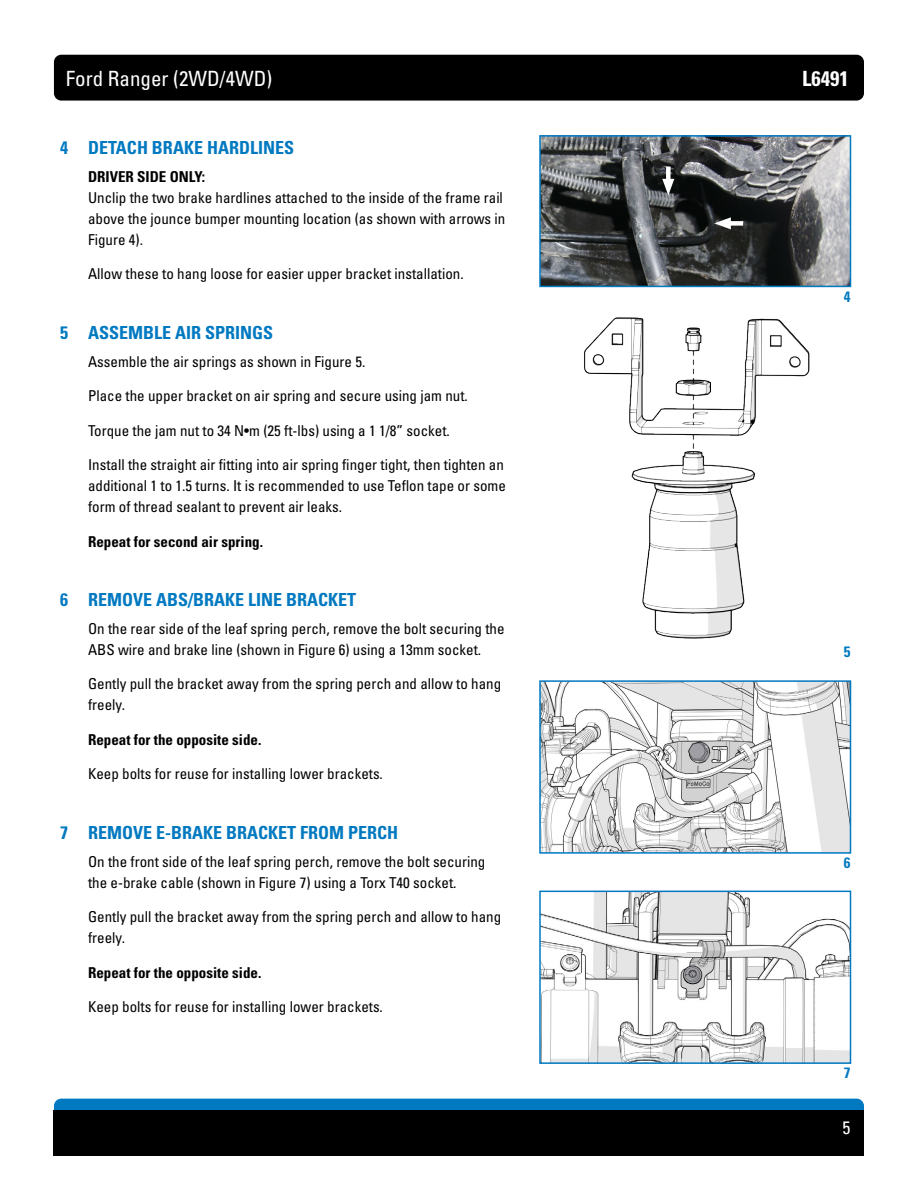
<style>
.page{position:relative;width:918px;height:1188px;background:#fff}
.page>*{position:absolute;margin:0;border:0;box-sizing:border-box;transform-origin:0 0}
.t1{font:condensed 21px "Univers LT Std";color:#fff}
.t2{font:700 condensed 21px "Univers LT Std";color:#fff}
.t3{font:700 condensed 18px "Univers LT Std";color:#0079c1}
.t4{font:condensed 18px "Univers LT Std";color:#fff}
.t5{font:condensed 15px/21px "Univers LT Std";color:#000}
.t6{font:700 condensed 15px "Univers LT Std";color:#000}
.t7{font:700 condensed 15px "Univers LT Std";color:#0079c1}
</style>
<div class="page">
<div style="left:54px;top:55px;width:810px;height:46px;background:#000;border-radius:7px"></div>
<div style="left:54px;top:1099px;width:810px;height:45px;background:#0079c1;border-radius:7px"></div>
<div style="left:54px;top:1110px;width:810px;height:46px;background:#000"></div>
<img style="left:542px;top:683px;width:306px;height:168px">
<div style="left:539px;top:680px;width:312px;height:174px;border:2px solid #0079c1"></div>
<img style="left:584px;top:317px;width:226px;height:322px">
<img style="left:542px;top:138px;width:306px;height:146px">
<div style="left:539px;top:135px;width:312px;height:152px;border:2px solid #0079c1"></div>
<div style="left:725px;top:221px;width:18px;height:5px;background:#fff"></div>
<svg style="left:714px;top:217px;width:17px;height:12px"></svg>
<div style="left:666px;top:167px;width:5px;height:18px;background:#fff"></div>
<svg style="left:662px;top:179px;width:12px;height:16px"></svg>
<img style="left:542px;top:894px;width:306px;height:167px">
<div style="left:539px;top:891px;width:312px;height:173px;border:2px solid #0079c1"></div>
<h1 class="t1" style="left:66px;top:65px;width:208px">Ford Ranger (2WD/4WD)</h1>
<h1 class="t2" style="left:802px;top:65px;width:48px">L6491</h1>
<p class="t3" style="left:60px;top:137px;width:236px">4 DETACH BRAKE HARDLINES</p>
<p class="t6" style="left:88px;top:167px;width:118px">DRIVER SIDE ONLY:</p>
<p class="t5" style="left:88px;top:187px;width:419px">Unclip the two brake hardlines attached to the inside of the frame rail above the jounce bumper mounting location (as shown with arrows in<br>Figure 4).</p>
<p class="t5" style="left:88px;top:263px;width:377px">Allow these to hang loose for easier upper bracket installation.</p>
<p class="t3" style="left:60px;top:321px;width:215px">5 ASSEMBLE AIR SPRINGS</p>
<p class="t5" style="left:88px;top:351px;width:279px">Assemble the air springs as shown in Figure 5.</p>
<p class="t5" style="left:88px;top:385px;width:381px">Place the upper bracket on air spring and secure using jam nut.</p>
<p class="t5" style="left:88px;top:420px;width:363px">Torque the jam nut to 34 N•m (25 ft-lbs) using a 1 1/8” socket.</p>
<p class="t5" style="left:88px;top:454px;width:419px">Install the straight air fitting into air spring finger tight, then tighten an additional 1 to 1.5 turns. It is recommended to use Teflon tape or some form of thread sealant to prevent air leaks.</p>
<p class="t6" style="left:88px;top:532px;width:176px">Repeat for second air spring.</p>
<p class="t3" style="left:60px;top:589px;width:298px">6 REMOVE ABS/BRAKE LINE BRACKET</p>
<p class="t5" style="left:88px;top:618px;width:418px">On the rear side of the leaf spring perch, remove the bolt securing the<br>ABS wire and brake line (shown in Figure 6) using a 13mm socket.</p>
<p class="t5" style="left:88px;top:673px;width:415px">Gently pull the bracket away from the spring perch and allow to hang freely.</p>
<p class="t6" style="left:88px;top:730px;width:175px">Repeat for the opposite side.</p>
<p class="t5" style="left:88px;top:763px;width:296px">Keep bolts for reuse for installing lower brackets.</p>
<p class="t3" style="left:60px;top:821px;width:340px">7 REMOVE E-BRAKE BRACKET FROM PERCH</p>
<p class="t5" style="left:88px;top:851px;width:399px">On the front side of the leaf spring perch, remove the bolt securing the e-brake cable (shown in Figure 7) using a Torx T40 socket.</p>
<p class="t5" style="left:88px;top:906px;width:415px">Gently pull the bracket away from the spring perch and allow to hang freely.</p>
<p class="t6" style="left:88px;top:963px;width:175px">Repeat for the opposite side.</p>
<p class="t5" style="left:88px;top:996px;width:296px">Keep bolts for reuse for installing lower brackets.</p>
<p class="t7" style="left:844px;top:287px;width:8px">4</p>
<p class="t7" style="left:844px;top:643px;width:8px">5</p>
<p class="t7" style="left:844px;top:854px;width:8px">6</p>
<p class="t7" style="left:844px;top:1064px;width:8px">7</p>
<p class="t4" style="left:843px;top:1116px;width:9px">5</p>
</div>
